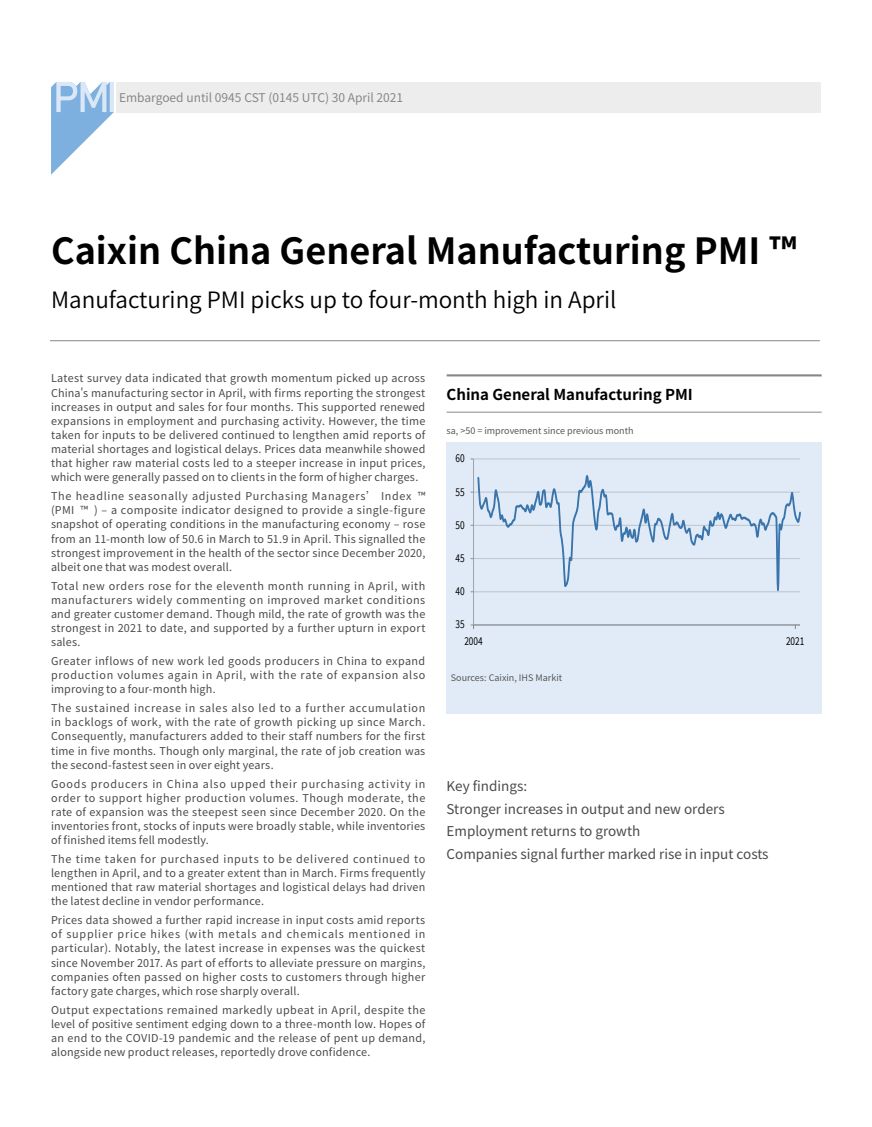
<style>
.page{position:relative;width:872px;height:1127px;background:#fff}
.page>*{position:absolute;margin:0;border:0;box-sizing:border-box;transform-origin:0 0}
.t1{font:700 36px "Source Han Sans CN";color:#000}
.t2{font:22.5px "Source Han Sans CN";color:#000}
.t3{font:700 15px "Source Han Sans CN";color:#000}
.t4{font:13.5px/22.5px "Source Han Sans CN";color:#4a4a49}
.t5{font:12px "Source Han Sans CN";color:#878787}
.t6{font:12px "Source Sans Pro";letter-spacing:-.005em;color:#000;scale:.78 1}
.t7{font:10.8px/14.1px "Source Han Sans CN";letter-spacing:.015em;color:#4a4a49;text-align:justify}
.t8{font:9px "Source Han Sans CN";color:#575756}
</style>
<div class="page">
<hr style="left:50px;top:340px;width:770px;height:1px;background:#878787">
<div style="left:446px;top:442px;width:375px;height:272px;background:#e1ebf8"></div>
<hr style="left:446px;top:374px;width:375px;height:2px;background:#878787">
<hr style="left:446px;top:412px;width:375px;height:1px;background:#878787">
<div style="left:116px;top:82px;width:705px;height:30px;background:#ededed"></div>
<svg style="left:51px;top:82px;width:63px;height:93px"></svg>
<hr style="left:473px;top:458px;width:327px;height:1px;background:#d9d9d9">
<hr style="left:473px;top:459px;width:1px;height:166px;background:#a6a6a6">
<hr style="left:473px;top:624px;width:327px;height:1px;background:#868686">
<svg style="left:470px;top:475px;width:330px;height:118px"></svg>
<p class="t5" style="left:119px;top:90px;width:286px">Embargoed until 0945 CST (0145 UTC) 30 April 2021</p>
<h1 class="t1" style="left:51px;top:231px;width:747px">Caixin China General Manufacturing PMI ™</h1>
<h2 class="t2" style="left:51px;top:287px;width:567px">Manufacturing PMI picks up to four-month high in April</h2>
<p class="t7" style="left:51px;top:372px;width:376px">Latest survey data indicated that growth momentum picked up across China's manufacturing sector in April, with firms reporting the strongest increases in output and sales for four months. This supported renewed expansions in employment and purchasing activity. However, the time taken for inputs to be delivered continued to lengthen amid reports of material shortages and logistical delays. Prices data meanwhile showed that higher raw material costs led to a steeper increase in input prices, which were generally passed on to clients in the form of higher charges.</p>
<p class="t7" style="left:51px;top:489px;width:376px">The headline seasonally adjusted Purchasing Managers’ Index ™ (PMI ™ ) – a composite indicator designed to provide a single-figure snapshot of operating conditions in the manufacturing economy – rose from an 11-month low of 50.6 in March to 51.9 in April. This signalled the strongest improvement in the health of the sector since December 2020, albeit one that was modest overall.</p>
<p class="t7" style="left:51px;top:579px;width:376px">Total new orders rose for the eleventh month running in April, with manufacturers widely commenting on improved market conditions and greater customer demand. Though mild, the rate of growth was the strongest in 2021 to date, and supported by a further upturn in export sales.</p>
<p class="t7" style="left:51px;top:654px;width:376px">Greater inflows of new work led goods producers in China to expand production volumes again in April, with the rate of expansion also improving to a four-month high.</p>
<p class="t7" style="left:51px;top:701px;width:376px">The sustained increase in sales also led to a further accumulation in backlogs of work, with the rate of growth picking up since March.<br>Consequently, manufacturers added to their staff numbers for the first time in five months. Though only marginal, the rate of job creation was the second-fastest seen in over eight years.</p>
<p class="t7" style="left:51px;top:777px;width:376px">Goods producers in China also upped their purchasing activity in order to support higher production volumes. Though moderate, the rate of expansion was the steepest seen since December 2020. On the inventories front, stocks of inputs were broadly stable, while inventories of finished items fell modestly.</p>
<p class="t7" style="left:51px;top:852px;width:376px">The time taken for purchased inputs to be delivered continued to lengthen in April, and to a greater extent than in March. Firms frequently mentioned that raw material shortages and logistical delays had driven the latest decline in vendor performance.</p>
<p class="t7" style="left:51px;top:913px;width:376px">Prices data showed a further rapid increase in input costs amid reports of supplier price hikes (with metals and chemicals mentioned in particular). Notably, the latest increase in expenses was the quickest since November 2017. As part of efforts to alleviate pressure on margins, companies often passed on higher costs to customers through higher factory gate charges, which rose sharply overall.</p>
<p class="t7" style="left:51px;top:1003px;width:376px">Output expectations remained markedly upbeat in April, despite the level of positive sentiment edging down to a three-month low. Hopes of an end to the COVID-19 pandemic and the release of pent up demand, alongside new product releases, reportedly drove confidence.</p>
<h3 class="t3" style="left:446px;top:386px;width:248px">China General Manufacturing PMI</h3>
<p class="t8" style="left:446px;top:425px;width:188px">sa, &gt;50 = improvement since previous month</p>
<p class="t6" style="left:455px;top:451px;width:13px">60</p>
<p class="t6" style="left:455px;top:484px;width:13px">55</p>
<p class="t6" style="left:455px;top:517px;width:13px">50</p>
<p class="t6" style="left:455px;top:550px;width:13px">45</p>
<p class="t6" style="left:455px;top:584px;width:13px">40</p>
<p class="t6" style="left:455px;top:617px;width:13px">35</p>
<p class="t6" style="left:464px;top:633px;width:25px">2004</p>
<p class="t6" style="left:786px;top:633px;width:25px">2021</p>
<p class="t8" style="left:451px;top:672px;width:113px">Sources: Caixin, IHS Markit</p>
<p class="t4" style="left:446px;top:775px;width:323px">Key findings:<br>Stronger increases in output and new orders Employment returns to growth<br>Companies signal further marked rise in input costs</p>
</div>
